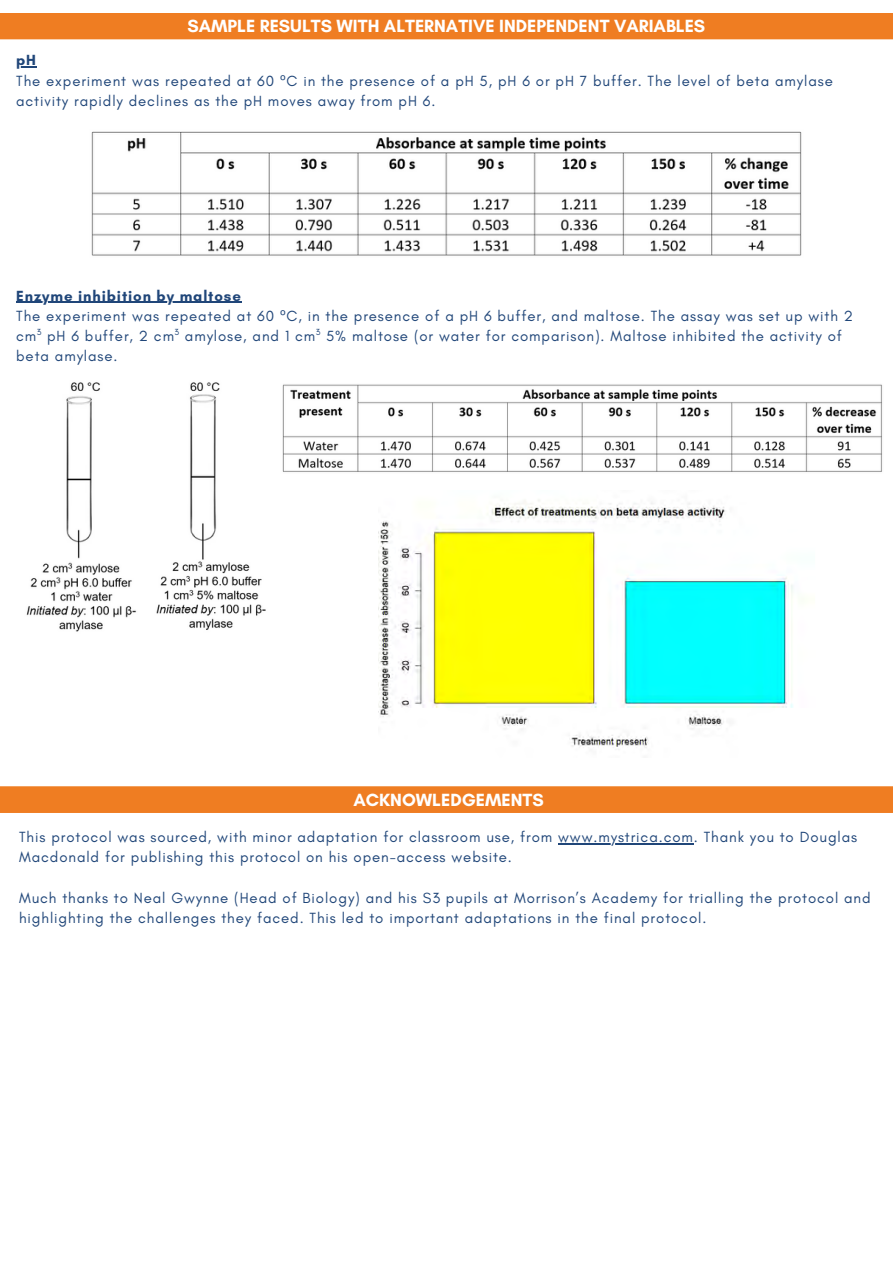
<style>
.page{position:relative;width:893px;height:1264px;background:#fff}
.page>*{position:absolute;margin:0;border:0;box-sizing:border-box;transform-origin:0 0}
.t1{font:700 18px "Glacial Indifference";color:#fff}
.t2{font:15px/20.2px "Glacial Indifference";letter-spacing:.06em;color:#204679}
.t3{font:700 15px "Glacial Indifference";letter-spacing:.06em;color:#204679}
.t4{font:9px "Glacial Indifference";color:#204679}
.s1{font-family:"Noto Sans"}
</style>
<div class="page">
<div style="left:0;top:13px;width:892px;height:26px;background:#ef7d22"></div>
<img style="left:91px;top:131px;width:711px;height:125px">
<img style="left:26px;top:382px;width:240px;height:250px">
<img style="left:282px;top:384px;width:600px;height:88px">
<img style="left:378px;top:500px;width:415px;height:248px">
<hr style="left:16px;top:66px;width:21px;height:2px;background:#204679">
<hr style="left:16px;top:302px;width:226px;height:1px;background:#204679">
<div style="left:0;top:786px;width:892px;height:27px;background:#ef7d22"></div>
<hr style="left:558px;top:843px;width:135px;height:1px;background:#204679">
<p class="t1" style="left:187px;top:15px;width:519px">SAMPLE RESULTS WITH ALTERNATIVE INDEPENDENT VARIABLES</p>
<p class="t3" style="left:16px;top:51px;width:21px">pH</p>
<p class="t2" style="left:16px;top:70px;width:818px">The experiment was repeated at 60 <span class="s1">º</span>C in the presence of a pH 5, pH 6 or pH 7 buffer. The level of beta amylase activity rapidly declines as the pH moves away from pH 6.</p>
<p class="t3" style="left:16px;top:286px;width:226px">Enzyme inhibition by maltose</p>
<p class="t2" style="left:16px;top:305px;width:838px">The experiment was repeated at 60 <span class="s1">º</span>C, in the presence of a pH 6 buffer, and maltose. The assay was set up with 2 cm pH 6 buffer, 2 cm amylose, and 1 cm 5% maltose (or water for comparison). Maltose inhibited the activity of beta amylase.</p>
<p class="t4" style="left:37px;top:326px;width:6px">3</p>
<p class="t4" style="left:174px;top:326px;width:6px">3</p>
<p class="t4" style="left:316px;top:326px;width:6px">3</p>
<p class="t1" style="left:353px;top:788px;width:192px">ACKNOWLEDGEMENTS</p>
<p class="t2" style="left:19px;top:826px;width:839px">This protocol was sourced, with minor adaptation for classroom use, from www.mystrica.com. Thank you to Douglas<br>Macdonald for publishing this protocol on his open-access website.</p>
<p class="t2" style="left:19px;top:887px;width:853px">Much thanks to Neal Gwynne (Head of Biology) and his S3 pupils at Morrison’s Academy for trialling the protocol and highlighting the challenges they faced. This led to important adaptations in the final protocol.</p>
</div>
